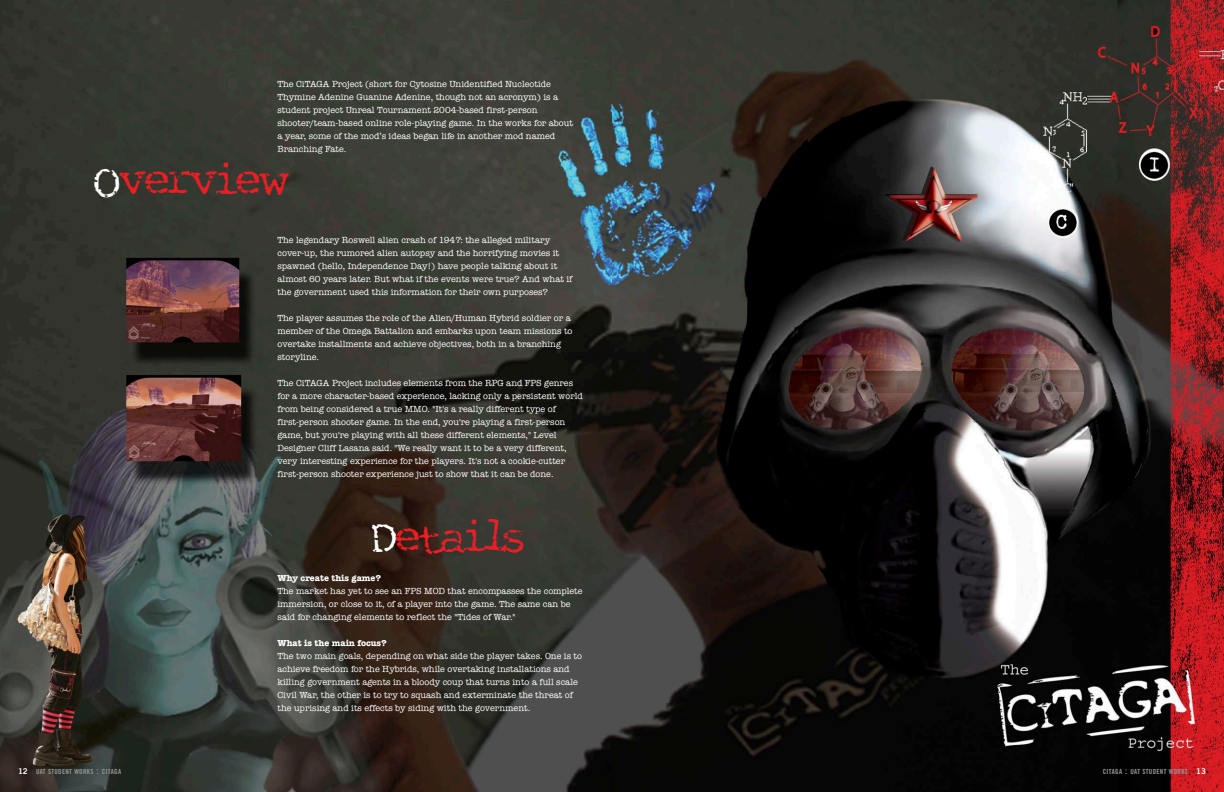
<style>
.page{position:relative;width:1224px;height:792px;background:#fff}
.page>*{position:absolute;margin:0;border:0;box-sizing:border-box;transform-origin:0 0}
.t1{font:48px "Generation";color:#ec1e25}
.t2{font:9px/13px "American Typewriter";color:#fff}
.t3{font:700 9px "American Typewriter";color:#fff}
.t4{font:7px "Trade Gothic Bold Cond Twenty";letter-spacing:.045em;color:#939498}
.s1{color:#fff}
.s2{font-family:"Trade Gothic Bold Two";font-size:8px;color:#fff}
.s3{font-family:"Trade Gothic";font-weight:300;font-size:12px}
</style>
<div class="page">
<img style="left:0;top:0;width:612px;height:792px">
<img style="left:612px;top:0;width:612px;height:792px">
<p class="t2" style="left:277px;top:78px;width:297px">The CiTAGA Project (short for Cytosine Unidentified Nucleotide Thymine Adenine Guanine Adenine, though not an acronym) is a student project Unreal Tournament 2004-based first-person shooter/team-based online role-playing game. In the works for about a year, some of the mod’s ideas began life in another mod named Branching Fate.</p>
<h1 class="t1" style="left:94px;top:157px;width:197px"><span class="s1">O</span>verview</h1>
<p class="t2" style="left:277px;top:234px;width:296px">The legendary Roswell alien crash of 1947: the alleged military cover-up, the rumored alien autopsy and the horrifying movies it spawned (hello, Independence Day!) have people talking about it almost 60 years later. But what if the events were true? And what if the government used this information for their own purposes?</p>
<p class="t2" style="left:277px;top:312px;width:297px">The player assumes the role of the Alien/Human Hybrid soldier or a member of the Omega Battalion and embarks upon team missions to overtake installments and achieve objectives, both in a branching storyline.</p>
<p class="t2" style="left:277px;top:377px;width:307px">The CiTAGA Project includes elements from the RPG and FPS genres for a more character-based experience, lacking only a persistent world from being considered a true MMO. "It's a really different type of first-person shooter game. In the end, you're playing a first-person game, but you're playing with all these different elements," Level Designer Cliff Lasana said. "We really want it to be a very different, very interesting experience for the players. It's not a cookie-cutter first-person shooter experience just to show that it can be done.</p>
<h1 class="t1" style="left:372px;top:514px;width:154px"><span class="s1">D</span>etails</h1>
<p class="t3" style="left:277px;top:573px;width:105px">Why create this game?</p>
<p class="t2" style="left:277px;top:585px;width:307px">The market has yet to see an FPS MOD that encompasses the complete immersion, or close to it, of a player into the game. The same can be said for changing elements to reflect the "Tides of War."</p>
<p class="t3" style="left:277px;top:638px;width:111px">What is the main focus?</p>
<p class="t2" style="left:277px;top:650px;width:306px">The two main goals, depending on what side the player takes. One is to achieve freedom for the Hybrids, while overtaking installations and killing government agents in a bloody coup that turns into a full scale Civil War, the other is to try to squash and exterminate the threat of the uprising and its effects by siding with the government.</p>
<p class="t4" style="left:18px;top:767px;width:105px"><span class="s2">12</span> UAT STUDENT WORKS <span class="s3">:</span> CITAGA</p>
<p class="t4" style="left:1103px;top:767px;width:105px">CITAGA <span class="s3">:</span> UAT STUDENT WORKS <span class="s2">13</span></p>
</div>
